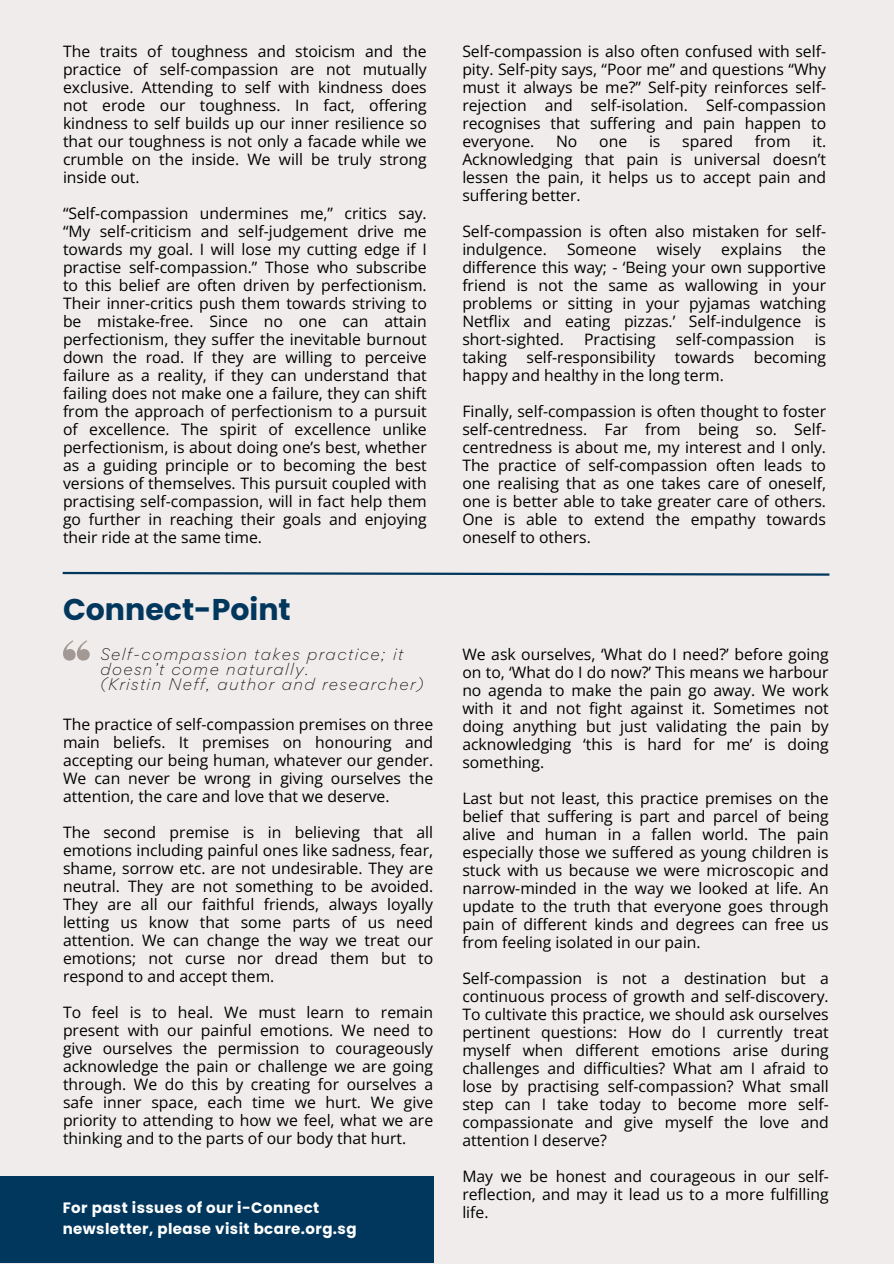
<style>
.page{position:relative;width:894px;height:1264px;background:#fff}
.page>*{position:absolute;margin:0;border:0;box-sizing:border-box;transform-origin:0 0}
.t1{font:700 30px "Poppins";color:#01375d}
.t2{font:15.75px/18px "Open Sans";color:#000;text-align:justify}
.t3{font:italic 300 15px/14.7px "Gordita";letter-spacing:.1em;color:#000}
.t4{font:700 15px/20.2px "Poppins";letter-spacing:.03em;color:#fff}
</style>
<div class="page">
<div style="left:0;top:0;width:893px;height:1263px;background:#efeceb"></div>
<svg style="left:63px;top:640px;width:27px;height:20px"></svg>
<div style="left:0;top:1176px;width:433px;height:87px;background:#01375d"></div>
<svg style="left:62px;top:571px;width:768px;height:5px"></svg>
<p class="t2" style="left:63px;top:42px;width:365px">The traits of toughness and stoicism and the practice of self-compassion are not mutually exclusive. Attending to self with kindness does not erode our toughness. In fact, offering kindness to self builds up our inner resilience so that our toughness is not only a facade while we crumble on the inside. We will be truly strong inside out.</p>
<p class="t2" style="left:63px;top:204px;width:365px">“Self-compassion undermines me,” critics say. “My self-criticism and self-judgement drive me towards my goal. I will lose my cutting edge if I practise self-compassion.” Those who subscribe to this belief are often driven by perfectionism.<br>Their inner-critics push them towards striving to be mistake-free. Since no one can attain perfectionism, they suffer the inevitable burnout down the road. If they are willing to perceive failure as a reality, if they can understand that failing does not make one a failure, they can shift from the approach of perfectionism to a pursuit of excellence. The spirit of excellence unlike perfectionism, is about doing one’s best, whether as a guiding principle or to becoming the best versions of themselves. This pursuit coupled with practising self-compassion, will in fact help them go further in reaching their goals and enjoying their ride at the same time.</p>
<p class="t1" style="left:63px;top:588px;width:229px">Connect-Point</p>
<p class="t3" style="left:100px;top:647px;width:304px">Self-compassion takes practice; it doesn’t come naturally.</p>
<p class="t3" style="left:100px;top:676px;width:324px">(Kristin Neff, author and researcher)</p>
<h1 class="t2" style="left:63px;top:714px;width:371px">The practice of self-compassion premises on three main beliefs. It premises on honouring and accepting our being human, whatever our gender.<br>We can never be wrong in giving ourselves the attention, the care and love that we deserve.</h1>
<p class="t2" style="left:63px;top:822px;width:371px">The second premise is in believing that all emotions including painful ones like sadness, fear, shame, sorrow etc. are not undesirable. They are neutral. They are not something to be avoided.<br>They are all our faithful friends, always loyally letting us know that some parts of us need attention. We can change the way we treat our emotions; not curse nor dread them but to respond to and accept them.</p>
<p class="t2" style="left:63px;top:1002px;width:371px">To feel is to heal. We must learn to remain present with our painful emotions. We need to give ourselves the permission to courageously acknowledge the pain or challenge we are going through. We do this by creating for ourselves a safe inner space, each time we hurt. We give priority to attending to how we feel, what we are thinking and to the parts of our body that hurt.</p>
<p class="t4" style="left:63px;top:1197px;width:295px">For past issues of our i-Connect newsletter, please visit bcare.org.sg</p>
<p class="t2" style="left:462px;top:42px;width:365px">Self-compassion is also often confused with self&shy;pity. Self-pity says, “Poor me” and questions “Why must it always be me?” Self-pity reinforces self&shy;rejection and self-isolation. Self-compassion recognises that suffering and pain happen to everyone.</p>
<p class="t2" style="left:556px;top:132px;width:23px">No</p>
<p class="t2" style="left:599px;top:132px;width:29px">one</p>
<p class="t2" style="left:648px;top:132px;width:13px">is</p>
<p class="t2" style="left:682px;top:132px;width:52px">spared</p>
<p class="t2" style="left:754px;top:132px;width:37px">from</p>
<p class="t2" style="left:462px;top:132px;width:365px;text-indent:350px">it.<br>Acknowledging that pain is universal doesn’t lessen the pain, it helps us to accept pain and suffering better.</p>
<p class="t2" style="left:462px;top:222px;width:365px">Self-compassion is often also mistaken for self&shy;indulgence.</p>
<p class="t2" style="left:462px;top:240px;width:365px;text-indent:339px">the difference this way; - ‘Being your own supportive friend is not the same as wallowing in your problems or sitting in your pyjamas watching Netflix and eating pizzas.’ Self-indulgence is short-sighted.</p>
<p class="t2" style="left:567px;top:240px;width:71px">Someone</p>
<p class="t2" style="left:656px;top:240px;width:46px">wisely</p>
<p class="t2" style="left:721px;top:240px;width:62px">explains</p>
<p class="t2" style="left:584px;top:330px;width:73px">Practising</p>
<p class="t2" style="left:675px;top:330px;width:120px">self-compassion</p>
<p class="t2" style="left:462px;top:330px;width:365px;text-indent:352px">is taking self-responsibility towards becoming happy and healthy in the long term.</p>
<p class="t2" style="left:462px;top:402px;width:365px">Finally, self-compassion is often thought to foster self-centredness. Far from being so. Self&shy;centredness is about me, my interest and I only.<br>The practice of self-compassion often leads to one realising that as one takes care of oneself, one is better able to take greater care of others.<br>One is able to extend the empathy towards oneself to others.</p>
<h2 class="t2" style="left:462px;top:644px;width:368px">We ask ourselves, ‘What do I need?’ before going on to, ‘What do I do now?’ This means we harbour no agenda to make the pain go away. We work with it and not fight against it. Sometimes not doing anything but just validating the pain by acknowledging ‘this is hard for me’ is doing something.</h2>
<p class="t2" style="left:462px;top:788px;width:368px">Last but not least, this practice premises on the belief that suffering is part and parcel of being alive and human in a fallen world. The pain especially those we suffered as young children is stuck with us because we were microscopic and narrow-minded in the way we looked at life. An update to the truth that everyone goes through pain of different kinds and degrees can free us from feeling isolated in our pain.</p>
<p class="t2" style="left:462px;top:968px;width:368px">Self-compassion is not a destination but a continuous process of growth and self-discovery.<br>To cultivate this practice, we should ask ourselves pertinent questions: How do I currently treat myself when different emotions arise during challenges and difficulties? What am I afraid to lose by practising self-compassion? What small step can I take today to become more self&shy;compassionate and give myself the love and attention I deserve?</p>
<p class="t2" style="left:462px;top:1166px;width:368px">May we be honest and courageous in our self&shy;reflection, and may it lead us to a more fulfilling life.</p>
</div>
